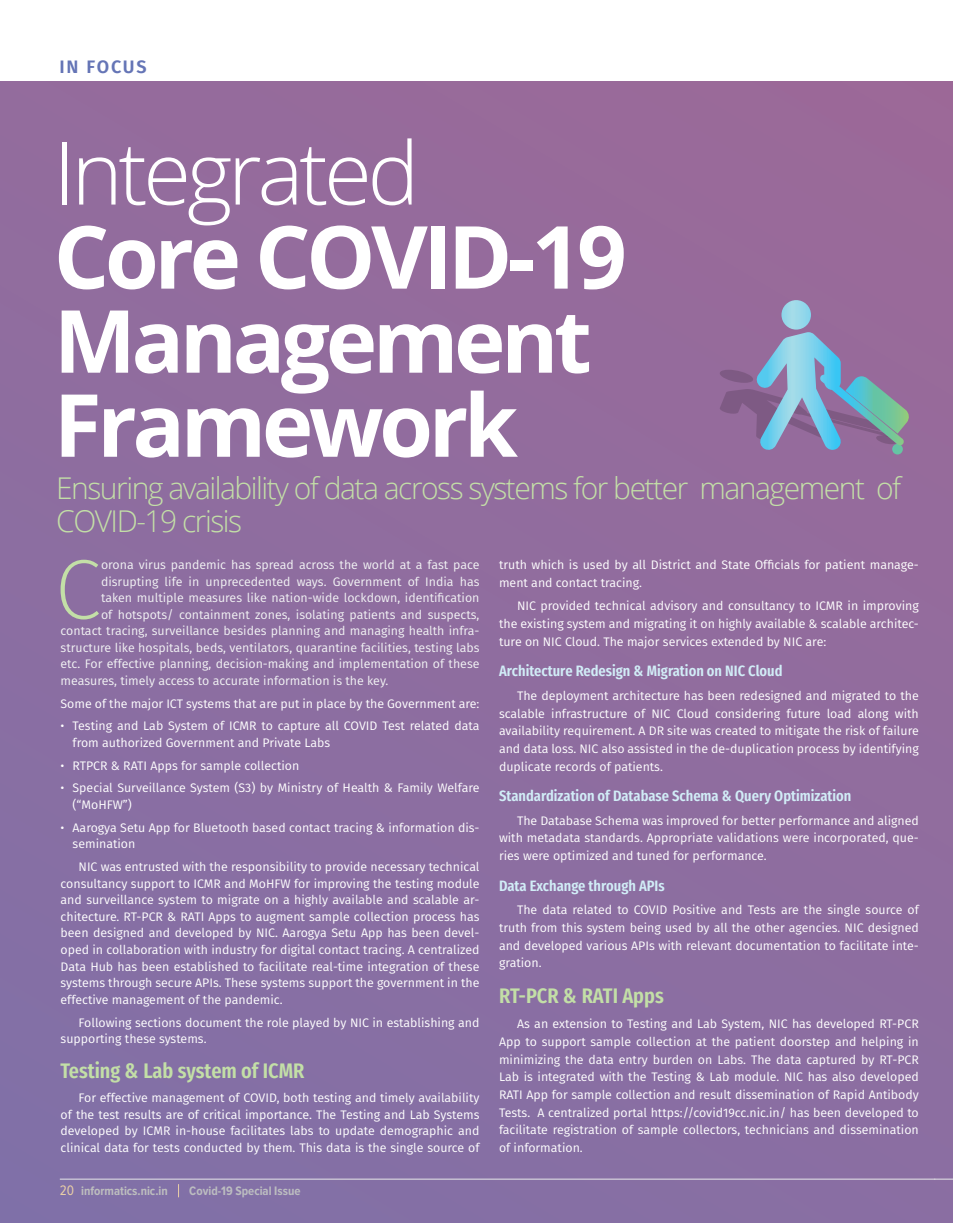
<style>
.page{position:relative;width:953px;height:1223px;background:#fff}
.page>*{position:absolute;margin:0;border:0;box-sizing:border-box;transform-origin:0 0}
.t1{font:700 87px/84px "Open Sans";letter-spacing:-.05em;color:#fff}
.t2{font:300 87px "Open Sans";letter-spacing:-.05em;color:#fff}
.Drop_letter_para{font:200 84.75px "Fira Sans";color:#c3dfa7}
.t3{font:300 30px/33px "Open Sans";letter-spacing:-.05em;color:#c3dfa7}
.sub_heading{font:600 21px "Fira Sans Condensed";color:#c3dfa7}
.t4{font:600 18px "Fira Sans";letter-spacing:.095em;color:#6575b6}
.sub_heading_2{font:600 15px "Fira Sans Condensed";color:#d1edf7}
.t5{font:700 12.75px "Proxima Nova Cond";color:#bdbebe}
.t6{font:700 12.75px "Proxima Nova Cond";color:#bcbdc0}
.Paragraph{font:12.3px/17.7px "Fira Sans";color:#fff;text-align:justify}
.Drop_letter_para-2{font:12.3px "Fira Sans";color:#f2f3f4}
.Paragraph_copy{font:12.3px "Fira Sans";color:#fff}
.s1{font-weight:400;font-size:14.25px;color:#e9cea6}
</style>
<div class="page">
<div style="left:0;top:82px;width:952px;height:1140px;background:#8f6d9f"></div>
<svg style="left:178px;top:1183px;width:1px;height:13px"></svg>
<svg style="left:934px;top:1178px;width:18px;height:1px"></svg>
<hr style="left:60px;top:1178px;width:874px;height:1px;background:#e6e7e9">
<svg style="left:781px;top:300px;width:29px;height:29px"></svg>
<svg style="left:720px;top:332px;width:189px;height:122px"></svg>
<h3 class="t4" style="left:59px;top:52px;width:89px">IN FOCUS</h3>
<p class="t2" style="left:54px;top:113px;width:367px">Integrated</p>
<p class="t1" style="left:54px;top:213px;width:574px">Core COVID-19</p>
<p class="t1" style="left:54px;top:297px;width:539px">Management<br>Framework</p>
<p class="t3" style="left:56px;top:471px;width:846px">Ensuring availability of data across systems for better management of<br>COVID-19 crisis</p>
<p class="Drop_letter_para" style="left:55px;top:529px;width:48px">C</p>
<p class="Drop_letter_para-2" style="left:101px;top:555px;width:380px">orona virus pandemic has spread across the world at a fast pace</p>
<p class="Drop_letter_para-2" style="left:101px;top:572px;width:380px">disrupting life in unprecedented ways. Government of India has</p>
<p class="Drop_letter_para-2" style="left:101px;top:588px;width:380px">taken multiple measures like nation-wide lockdown, identification</p>
<p class="Drop_letter_para-2" style="left:101px;top:605px;width:380px">of hotspots/ containment zones, isolating patients and suspects,</p>
<p class="Drop_letter_para-2" style="left:61px;top:621px;width:420px">contact tracing, surveillance besides planning and managing health infra-</p>
<p class="Drop_letter_para-2" style="left:61px;top:638px;width:420px">structure like hospitals, beds, ventilators, quarantine facilities, testing labs</p>
<p class="Drop_letter_para-2" style="left:61px;top:655px;width:420px">etc. For effective planning, decision-making and implementation of these</p>
<p class="Drop_letter_para-2" style="left:61px;top:671px;width:329px">measures, timely access to accurate information is the key.</p>
<p class="Paragraph_copy" style="left:61px;top:694px;width:420px">Some of the major ICT systems that are put in place by the Government are:</p>
<p class="Paragraph" style="left:73px;top:717px;width:408px;line-height:16.6px;text-indent:-12px">• Testing and Lab System of ICMR to capture all COVID Test related data from authorized Government and Private Labs</p>
<p class="Paragraph" style="left:61px;top:756px;width:240px">• RTPCR &amp; RATI Apps for sample collection</p>
<p class="Paragraph" style="left:73px;top:779px;width:408px;line-height:16.6px;text-indent:-12px">• Special Surveillance System (S3) by Ministry of Health &amp; Family Welfare (“MoHFW”)</p>
<p class="Paragraph" style="left:73px;top:818px;width:408px;line-height:16.6px;text-indent:-12px">• Aarogya Setu App for Bluetooth based contact tracing &amp; information dis&shy;semination</p>
<p class="Paragraph" style="left:61px;top:857px;width:420px;line-height:16.6px;text-indent:18px">NIC was entrusted with the responsibility to provide necessary technical consultancy support to ICMR and MoHFW for improving the testing module and surveillance system to migrate on a highly available and scalable ar&shy;chitecture. RT-PCR &amp; RATI Apps to augment sample collection process has been designed and developed by NIC. Aarogya Setu App has been devel&shy;oped in collaboration with industry for digital contact tracing. A centralized Data Hub has been established to facilitate real-time integration of these systems through secure APIs. These systems support the government in the effective management of the pandemic.</p>
<p class="Paragraph" style="left:61px;top:1013px;width:420px;line-height:16.6px;text-indent:18px">Following sections document the role played by NIC in establishing and supporting these systems.</p>
<p class="sub_heading" style="left:61px;top:1050px;width:245px">Testing &amp; Lab system of ICMR</p>
<p class="Paragraph" style="left:61px;top:1088px;width:420px;line-height:16.6px;text-indent:18px">For effective management of COVID, both testing and timely availability of the test results are of critical importance. The Testing and Lab Systems developed by ICMR in-house facilitates labs to update demographic and clinical data for tests conducted by them. This data is the single source of</p>
<p class="t5" style="left:60px;top:1183px;width:109px"><span class="s1">20</span> informatics.nic.in</p>
<p class="t6" style="left:189px;top:1183px;width:113px">Covid-19 Special Issue</p>
<p class="Paragraph" style="left:499px;top:555px;width:421px">truth which is used by all District and State Officials for patient manage&shy;ment and contact tracing.</p>
<p class="Paragraph" style="left:499px;top:596px;width:421px;text-indent:18px">NIC provided technical advisory and consultancy to ICMR in improving the existing system and migrating it on highly available &amp; scalable architec&shy;ture on NIC Cloud. The major services extended by NIC are:</p>
<p class="sub_heading_2" style="left:499px;top:657px;width:285px">Architecture Redesign &amp; Migration on NIC Cloud</p>
<p class="Paragraph" style="left:499px;top:686px;width:421px;text-indent:18px">The deployment architecture has been redesigned and migrated to the scalable infrastructure of NIC Cloud considering future load along with availability requirement. A DR site was created to mitigate the risk of failure and data loss. NIC also assisted in the de-duplication process by identifying duplicate records of patients.</p>
<p class="sub_heading_2" style="left:499px;top:781px;width:354px">Standardization of Database Schema &amp; Query Optimization</p>
<p class="Paragraph" style="left:499px;top:811px;width:421px;text-indent:18px">The Database Schema was improved for better performance and aligned with metadata standards. Appropriate validations were incorporated, que&shy;ries were optimized and tuned for performance.</p>
<p class="sub_heading_2" style="left:499px;top:871px;width:167px">Data Exchange through APIs</p>
<p class="Paragraph" style="left:499px;top:900px;width:421px;text-indent:18px">The data related to COVID Positive and Tests are the single source of truth from this system being used by all the other agencies. NIC designed and developed various APIs with relevant documentation to facilitate inte&shy;gration.</p>
<p class="sub_heading" style="left:499px;top:976px;width:166px">RT-PCR &amp; RATI Apps</p>
<p class="Paragraph" style="left:499px;top:1014px;width:421px;text-indent:18px">As an extension to Testing and Lab System, NIC has developed RT-PCR App to support sample collection at the patient doorstep and helping in minimizing the data entry burden on Labs. The data captured by RT-PCR Lab is integrated with the Testing &amp; Lab module. NIC has also developed RATI App for sample collection and result dissemination of Rapid Antibody Tests. A centralized portal https://covid19cc.nic.in/ has been developed to facilitate registration of sample collectors, technicians and dissemination of information.</p>
</div>
